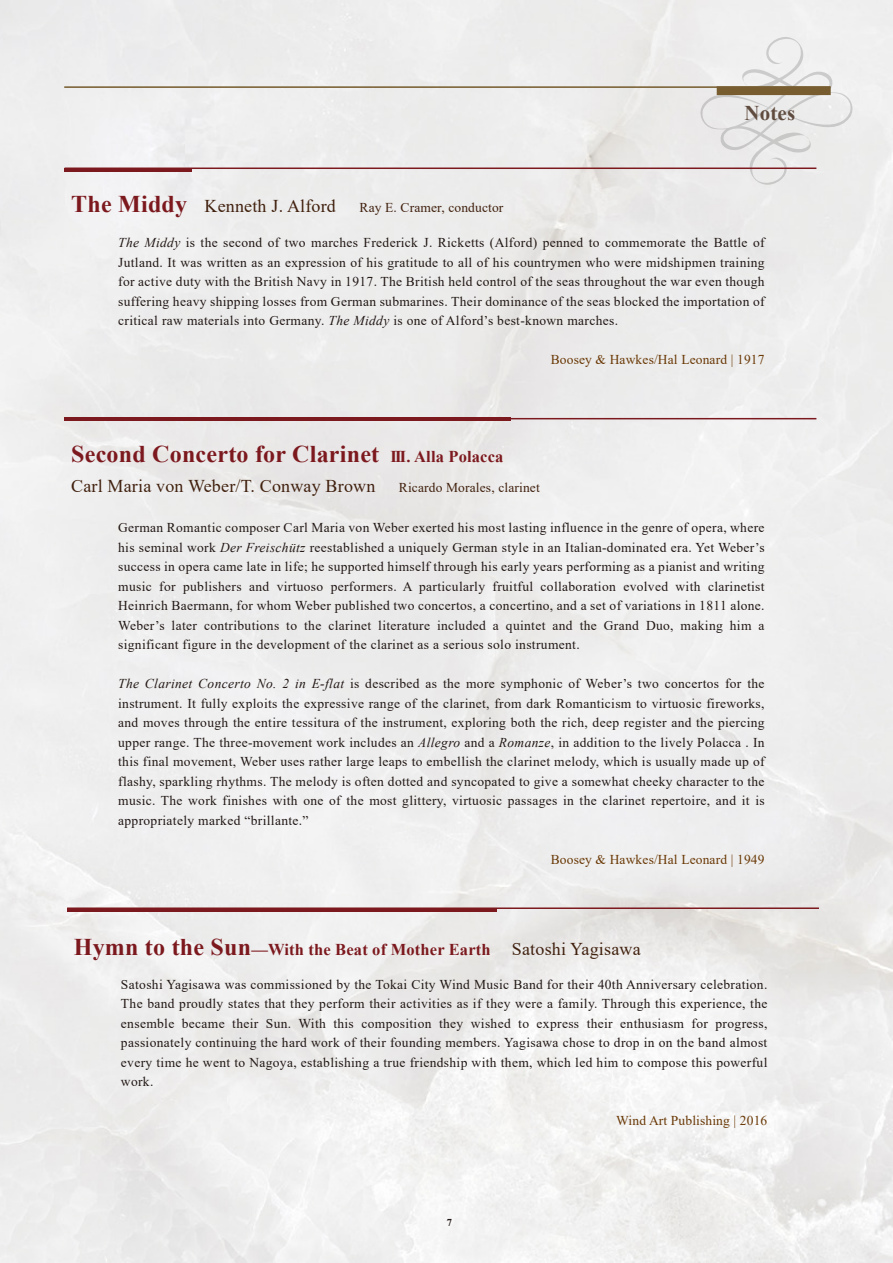
<style>
.page{position:relative;width:893px;height:1263px;background:#fff}
.page>*{position:absolute;margin:0;border:0;box-sizing:border-box;transform-origin:0 0}
.t1{font:700 24px "Times New Roman";letter-spacing:.01em;color:#7c191e}
.t2{font:700 21px "Times New Roman";letter-spacing:.01em;color:#604c3f}
.t3{font:18px "Times New Roman";letter-spacing:.01em;color:#41210f}
.t4{font:700 16.5px "Times New Roman";letter-spacing:.01em;color:#7c191e}
.t5{font:13.5px/19.5px "Times New Roman";letter-spacing:.025em;color:#221815;text-align:justify}
.t6{font:13.5px "Times New Roman";letter-spacing:.01em;color:#6a3906}
.t7{font:13.5px "Times New Roman";letter-spacing:.01em;color:#41210f}
.s1{font-weight:700;font-size:24px;color:#7c191e}
.s2{font-style:italic}
.s3{font-size:16.5px}
.s4{font-size:24px}
.s5{font-weight:400;font-size:18px;color:#41210f}
</style>
<div class="page">
<img style="left:0;top:0;width:893px;height:1263px">
<svg style="left:700px;top:37px;width:152px;height:148px"></svg>
<hr style="left:65px;top:418px;width:751px;height:1px;background:#7c191e">
<hr style="left:65px;top:418px;width:446px;height:3px;background:#7c191e">
<hr style="left:65px;top:167px;width:751px;height:2px;background:#7c191e">
<hr style="left:65px;top:168px;width:127px;height:3px;background:#7c191e">
<hr style="left:67px;top:907px;width:752px;height:2px;background:#7c191e">
<hr style="left:67px;top:908px;width:430px;height:3px;background:#7c191e">
<hr style="left:64px;top:86px;width:766px;height:2px;background:#775d2f">
<div style="left:717px;top:86px;width:114px;height:9px;background:#775d2f;border:2px solid #775d2f"></div>
<h3 class="t3" style="left:71px;top:193px;width:266px"><span class="s1">The Middy</span> Kenneth J. Alford</h3>
<p class="t7" style="left:360px;top:198px;width:145px">Ray E. Cramer, conductor</p>
<h2 class="t2" style="left:744px;top:98px;width:52px">Notes</h2>
<p class="t5" style="left:118px;top:233px;width:648px"><span class="s2">The Middy</span> is the second of two marches Frederick J. Ricketts (Alford) penned to commemorate the Battle of Jutland. It was written as an expression of his gratitude to all of his countrymen who were midshipmen training for active duty with the British Navy in 1917. The British held control of the seas throughout the war even though suffering heavy shipping losses from German submarines. Their dominance of the seas blocked the importation of critical raw materials into Germany. <span class="s2">The Middy</span> is one of Alford’s best-known marches.</p>
<p class="t6" style="left:551px;top:350px;width:215px">Boosey &amp; Hawkes/Hal Leonard | 1917</p>
<h1 class="t1" style="left:71px;top:437px;width:434px">Second Concerto for Clarinet <span class="s3">III. Alla Polacca</span></h1>
<h3 class="t3" style="left:71px;top:473px;width:306px">Carl Maria von Weber/T. Conway Brown</h3>
<p class="t7" style="left:399px;top:478px;width:142px">Ricardo Morales, clarinet</p>
<p class="t5" style="left:118px;top:518px;width:648px">German Romantic composer Carl Maria von Weber exerted his most lasting influence in the genre of opera, where his seminal work <span class="s2">Der Freischütz</span> reestablished a uniquely German style in an Italian-dominated era. Yet Weber’s success in opera came late in life; he supported himself through his early years performing as a pianist and writing music for publishers and virtuoso performers. A particularly fruitful collaboration evolved with clarinetist Heinrich Baermann, for whom Weber published two concertos, a concertino, and a set of variations in 1811 alone.<br>Weber’s later contributions to the clarinet literature included a quintet and the Grand Duo, making him a significant figure in the development of the clarinet as a serious solo instrument.</p>
<p class="t5" style="left:118px;top:674px;width:648px"><span class="s2">The Clarinet Concerto No. 2 in E-flat</span> is described as the more symphonic of Weber’s two concertos for the instrument. It fully exploits the expressive range of the clarinet, from dark Romanticism to virtuosic fireworks, and moves through the entire tessitura of the instrument, exploring both the rich, deep register and the piercing upper range. The three-movement work includes an <span class="s2">Allegro</span> and a <span class="s2">Romanze</span>, in addition to the lively Polacca . In this final movement, Weber uses rather large leaps to embellish the clarinet melody, which is usually made up of flashy, sparkling rhythms. The melody is often dotted and syncopated to give a somewhat cheeky character to the music. The work finishes with one of the most glittery, virtuosic passages in the clarinet repertoire, and it is appropriately marked “brillante.”</p>
<p class="t6" style="left:551px;top:850px;width:215px">Boosey &amp; Hawkes/Hal Leonard | 1949</p>
<p class="t4" style="left:74px;top:937px;width:568px"><span class="s4">Hymn to the Sun</span>—With the Beat of Mother Earth <span class="s5">Satoshi Yagisawa</span></p>
<p class="t5" style="left:121px;top:974px;width:648px">Satoshi Yagisawa was commissioned by the Tokai City Wind Music Band for their 40th Anniversary celebration.<br>The band proudly states that they perform their activities as if they were a family. Through this experience, the ensemble became their Sun. With this composition they wished to express their enthusiasm for progress, passionately continuing the hard work of their founding members. Yagisawa chose to drop in on the band almost every time he went to Nagoya, establishing a true friendship with them, which led him to compose this powerful work.</p>
<p class="t6" style="left:616px;top:1111px;width:153px">Wind Art Publishing | 2016</p>
</div>
